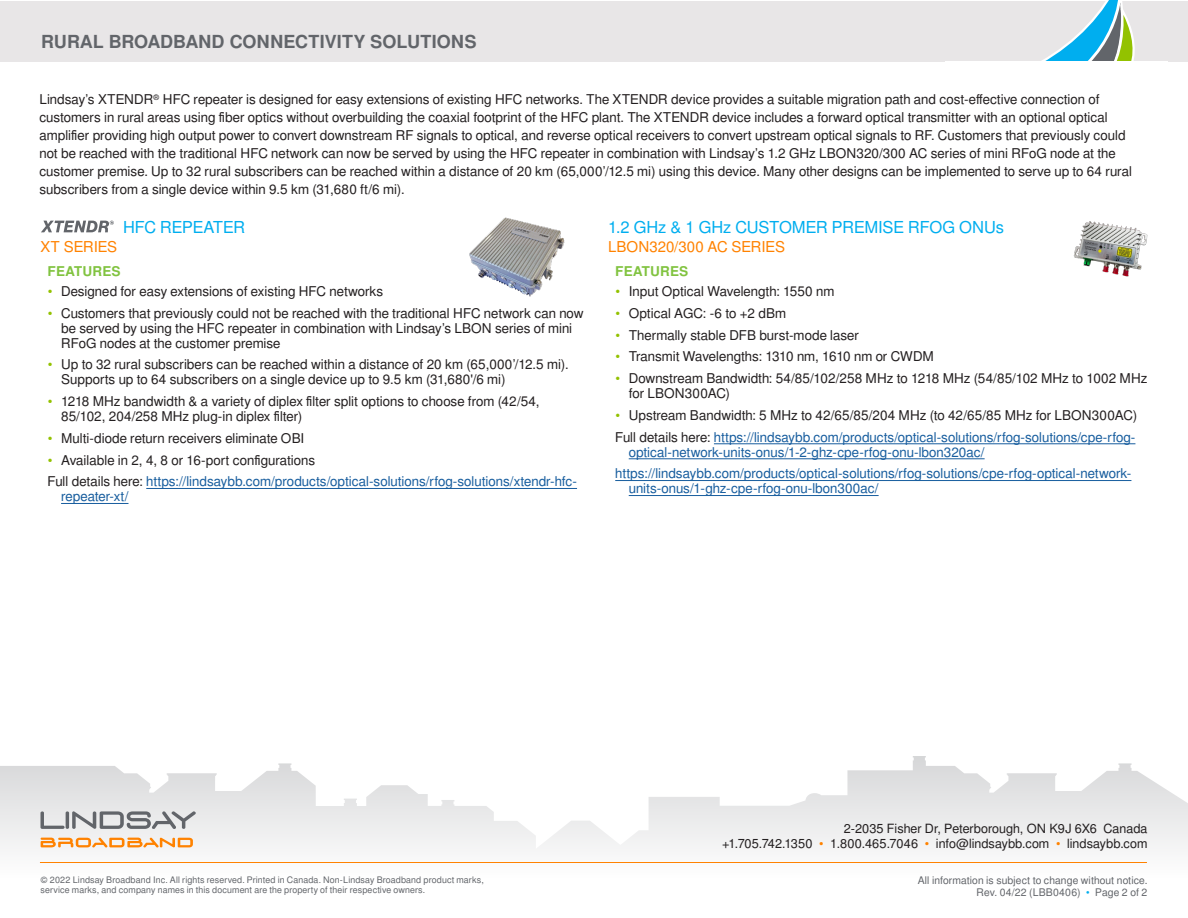
<style>
.page{position:relative;width:1188px;height:918px;background:#fff}
.page>*{position:absolute;margin:0;border:0;box-sizing:border-box;transform-origin:0 0}
.t1{font:700 18px "Free Sans";letter-spacing:-.005em;color:#62656a}
.t2{font:16.5px "Free Sans";letter-spacing:-.01em;color:#00aeef}
.t3{font:15px "Free Sans";color:#ff8200}
.t4{font:13.5px/15px "Free Sans";color:#231f20}
.t5{font:13.5px/15px "Free Sans";color:#175d9e}
.t6{font:700 13.5px "Free Sans";letter-spacing:.005em;color:#81c340}
.t7{font:12.75px/15px "Free Sans";letter-spacing:.005em;color:#231f20;text-align:right}
.t8{font:10.5px "Free Sans";letter-spacing:.01em;color:#62656a}
.t9{font:9px/10.5px "Free Sans";letter-spacing:.015em;color:#62656a}
.s1{color:#93c200}
.s2{color:#231f20}
.s3{color:#ff8200}
.s4{color:#00aeef}
</style>
<div class="page">
<hr style="left:714px;top:443px;width:421px;height:1px;background:#175d9e">
<hr style="left:629px;top:458px;width:356px;height:1px;background:#175d9e">
<hr style="left:615px;top:480px;width:516px;height:1px;background:#175d9e">
<hr style="left:629px;top:495px;width:250px;height:1px;background:#175d9e">
<img style="left:1073px;top:221px;width:75px;height:56px">
<hr style="left:146px;top:488px;width:431px;height:1px;background:#175d9e">
<hr style="left:61px;top:503px;width:68px;height:1px;background:#175d9e">
<svg style="left:41px;top:221px;width:73px;height:11px"></svg>
<img style="left:469px;top:217px;width:95px;height:80px">
<div style="left:0;top:1px;width:1188px;height:61px;background:#e8e6e7"></div>
<svg style="left:1028px;top:0;width:110px;height:62px"></svg>
<svg style="left:0;top:756px;width:1188px;height:107px"></svg>
<hr style="left:40px;top:862px;width:1107px;height:1px;background:#ff8200">
<svg style="left:40px;top:811px;width:156px;height:18px;background:#b5b7b9"></svg>
<svg style="left:41px;top:838px;width:152px;height:10px"></svg>
<p class="t1" style="left:41px;top:29px;width:437px">RURAL BROADBAND CONNECTIVITY SOLUTIONS</p>
<p class="t4" style="left:39px;top:91px;width:1094px;line-height:18px">Lindsay’s XTENDR<sup>®</sup> HFC repeater is designed for easy extensions of existing HFC networks. The XTENDR device provides a suitable migration path and cost-effective connection of customers in rural areas using fiber optics without overbuilding the coaxial footprint of the HFC plant. The XTENDR device includes a forward optical transmitter with an optional optical amplifier providing high output power to convert downstream RF signals to optical, and reverse optical receivers to convert upstream optical signals to RF. Customers that previously could not be reached with the traditional HFC network can now be served by using the HFC repeater in combination with Lindsay’s 1.2 GHz LBON320/300 AC series of mini RFoG node at the customer premise. Up to 32 rural subscribers can be reached within a distance of 20 km (65,000’/12.5 mi) using this device. Many other designs can be implemented to serve up to 64 rural subscribers from a single device within 9.5 km (31,680 ft/6 mi).</p>
<p class="t2" style="left:123px;top:218px;width:124px">HFC REPEATER</p>
<p class="t3" style="left:40px;top:238px;width:78px">XT SERIES</p>
<p class="t6" style="left:48px;top:261px;width:75px">FEATURES</p>
<p class="t4" style="left:48px;top:284px;width:337px"><span class="s1">•</span> Designed for easy extensions of existing HFC networks</p>
<p class="t4" style="left:61px;top:306px;width:524px;text-indent:-14px"><span class="s1">•</span> Customers that previously could not be reached with the traditional HFC network can now be served by using the HFC repeater in combination with Lindsay’s LBON series of mini<br>RFoG nodes at the customer premise</p>
<p class="t4" style="left:61px;top:357px;width:509px;text-indent:-14px"><span class="s1">•</span> Up to 32 rural subscribers can be reached within a distance of 20 km (65,000’/12.5 mi).<br>Supports up to 64 subscribers on a single device up to 9.5 km (31,680'/6 mi)</p>
<p class="t4" style="left:61px;top:394px;width:480px;text-indent:-14px"><span class="s1">•</span> 1218 MHz bandwidth &amp; a variety of diplex filter split options to choose from (42/54,<br>85/102, 204/258 MHz plug-in diplex filter)</p>
<p class="t4" style="left:48px;top:431px;width:258px"><span class="s1">•</span> Multi-diode return receivers eliminate OBI</p>
<p class="t4" style="left:48px;top:453px;width:269px"><span class="s1">•</span> Available in 2, 4, 8 or 16-port configurations</p>
<p class="t5" style="left:61px;top:474px;width:517px;text-indent:-14px"><span class="s2">Full details here:</span> https://lindsaybb.com/products/optical-solutions/rfog-solutions/xtendr-hfc&shy;repeater-xt/</p>
<p class="t2" style="left:608px;top:218px;width:397px">1.2 GHz &amp; 1 GHz CUSTOMER PREMISE RFOG ONUs</p>
<p class="t3" style="left:608px;top:238px;width:178px">LBON320/300 AC SERIES</p>
<p class="t6" style="left:615px;top:262px;width:75px">FEATURES</p>
<p class="t4" style="left:615px;top:284px;width:221px"><span class="s1">•</span> Input Optical Wavelength: 1550 nm</p>
<p class="t4" style="left:615px;top:306px;width:172px"><span class="s1">•</span> Optical AGC: -6 to +2 dBm</p>
<p class="t4" style="left:615px;top:328px;width:245px"><span class="s1">•</span> Thermally stable DFB burst-mode laser</p>
<p class="t4" style="left:615px;top:349px;width:320px"><span class="s1">•</span> Transmit Wavelengths: 1310 nm, 1610 nm or CWDM</p>
<p class="t4" style="left:629px;top:371px;width:520px;text-indent:-14px"><span class="s1">•</span> Downstream Bandwidth: 54/85/102/258 MHz to 1218 MHz (54/85/102 MHz to 1002 MHz for LBON300AC)</p>
<p class="t4" style="left:615px;top:408px;width:523px"><span class="s1">•</span> Upstream Bandwidth: 5 MHz to 42/65/85/204 MHz (to 42/65/85 MHz for LBON300AC)</p>
<p class="t5" style="left:629px;top:430px;width:508px;text-indent:-14px"><span class="s2">Full details here:</span> https://lindsaybb.com/products/optical-solutions/rfog-solutions/cpe-rfog&shy;optical-network-units-onus/1-2-ghz-cpe-rfog-onu-lbon320ac/</p>
<p class="t5" style="left:629px;top:466px;width:504px;text-indent:-14px">https://lindsaybb.com/products/optical-solutions/rfog-solutions/cpe-rfog-optical-network&shy;units-onus/1-ghz-cpe-rfog-onu-lbon300ac/</p>
<p class="t7" style="left:722px;top:821px;width:427px">2-2035 Fisher Dr, Peterborough, ON K9J 6X6 Canada<br>+1.705.742.1350 <span class="s3">•</span> 1.800.465.7046 <span class="s3">•</span> info@lindsaybb.com <span class="s3">•</span> lindsaybb.com</p>
<p class="t9" style="left:40px;top:874px;width:445px">© 2022 Lindsay Broadband Inc. All rights reserved. Printed in Canada. Non-Lindsay Broadband product marks, service marks, and company names in this document are the property of their respective owners.</p>
<p class="t8" style="left:918px;top:874px;width:231px">All information is subject to change without notice.</p>
<p class="t8" style="left:977px;top:886px;width:172px">Rev. 04/22 (LBB0406) <span class="s4">•</span> Page 2 of 2</p>
</div>
